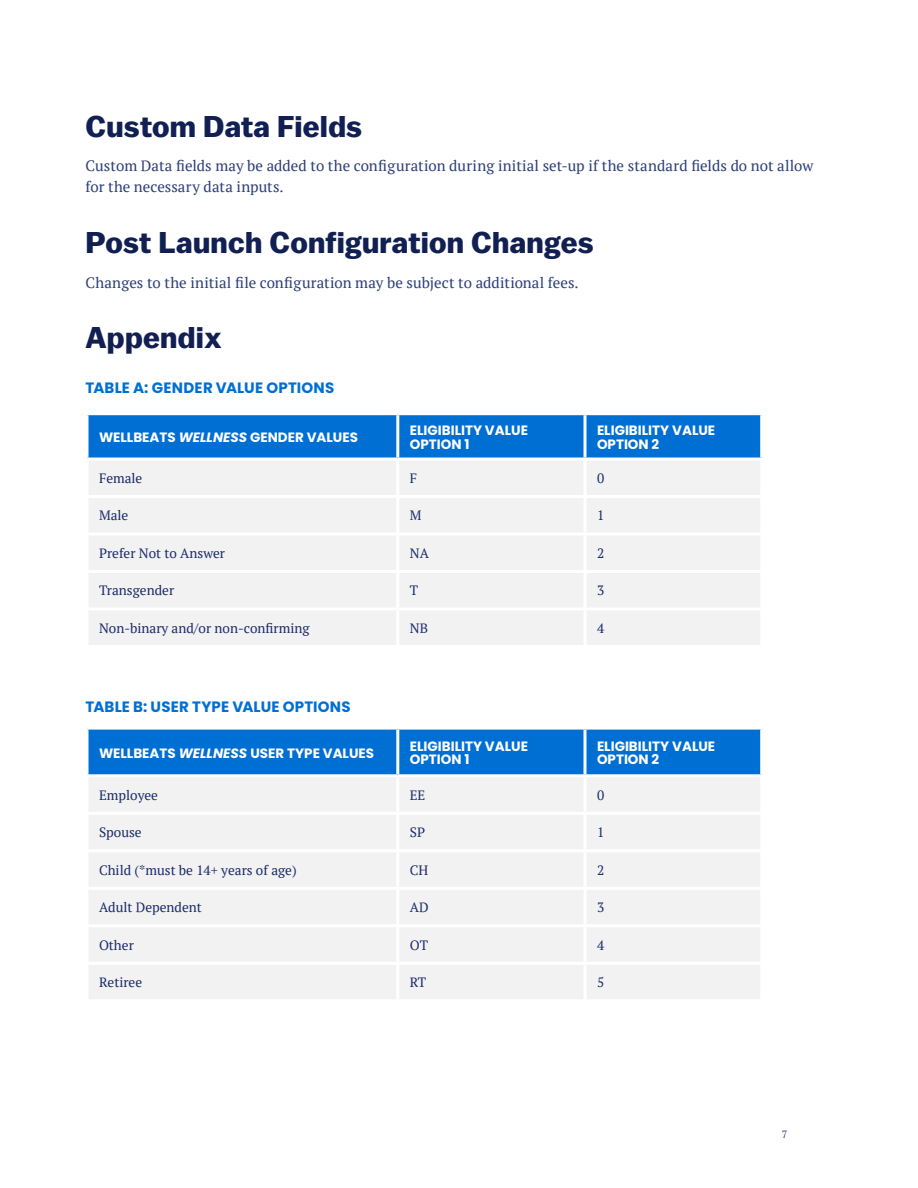
<style>
.page{position:relative;width:918px;height:1188px;background:#fff}
.page>*{position:absolute;margin:0;border:0;box-sizing:border-box;transform-origin:0 0}
.t1{font:700 30px "Balto";letter-spacing:.01em;color:#111f53}
.t2{font:15px/21px "PT Serif";letter-spacing:.005em;color:#2c3e78}
.t3{font:700 15px "Poppins";letter-spacing:.015em;color:#006fd3}
.t4{font:13.5px "PT Serif";color:#1a2b69}
.t5{font:700 13.5px/13.5px "Poppins";color:#fff}
.t6{font:10.5px "PT Serif";color:#2c3e78}
.s1{font-style:italic}
</style>
<div class="page">
<div style="left:88px;top:415px;width:672px;height:43px;background:#006fd3"></div>
<div style="left:89px;top:461px;width:671px;height:184px;background:#f2f2f2"></div>
<hr style="left:86px;top:495px;width:312px;height:3px;background:#fff">
<hr style="left:86px;top:532px;width:312px;height:4px;background:#fff">
<hr style="left:86px;top:570px;width:312px;height:3px;background:#fff">
<hr style="left:86px;top:608px;width:312px;height:2px;background:#fff">
<hr style="left:396px;top:460px;width:3px;height:35px;background:#fff">
<hr style="left:584px;top:460px;width:2px;height:35px;background:#fff">
<hr style="left:398px;top:495px;width:187px;height:3px;background:#fff">
<hr style="left:396px;top:498px;width:3px;height:34px;background:#fff">
<hr style="left:585px;top:495px;width:178px;height:3px;background:#fff">
<hr style="left:584px;top:498px;width:2px;height:34px;background:#fff">
<hr style="left:398px;top:532px;width:187px;height:4px;background:#fff">
<hr style="left:396px;top:536px;width:3px;height:34px;background:#fff">
<hr style="left:585px;top:532px;width:178px;height:4px;background:#fff">
<hr style="left:584px;top:536px;width:2px;height:34px;background:#fff">
<hr style="left:398px;top:570px;width:187px;height:3px;background:#fff">
<hr style="left:396px;top:573px;width:3px;height:35px;background:#fff">
<hr style="left:585px;top:570px;width:178px;height:3px;background:#fff">
<hr style="left:584px;top:573px;width:2px;height:35px;background:#fff">
<hr style="left:398px;top:608px;width:187px;height:2px;background:#fff">
<hr style="left:396px;top:610px;width:3px;height:35px;background:#fff">
<hr style="left:585px;top:608px;width:178px;height:2px;background:#fff">
<hr style="left:584px;top:610px;width:2px;height:35px;background:#fff">
<hr style="left:396px;top:415px;width:3px;height:43px;background:#fff">
<hr style="left:584px;top:415px;width:2px;height:43px;background:#fff">
<div style="left:88px;top:730px;width:672px;height:44px;background:#006fd3"></div>
<div style="left:89px;top:778px;width:671px;height:221px;background:#f2f2f2"></div>
<hr style="left:86px;top:812px;width:312px;height:3px;background:#fff">
<hr style="left:86px;top:849px;width:312px;height:3px;background:#fff">
<hr style="left:86px;top:887px;width:312px;height:3px;background:#fff">
<hr style="left:86px;top:924px;width:312px;height:3px;background:#fff">
<hr style="left:86px;top:962px;width:312px;height:3px;background:#fff">
<hr style="left:396px;top:777px;width:3px;height:35px;background:#fff">
<hr style="left:584px;top:777px;width:2px;height:35px;background:#fff">
<hr style="left:398px;top:812px;width:187px;height:3px;background:#fff">
<hr style="left:396px;top:815px;width:3px;height:34px;background:#fff">
<hr style="left:585px;top:812px;width:178px;height:3px;background:#fff">
<hr style="left:584px;top:815px;width:2px;height:34px;background:#fff">
<hr style="left:398px;top:849px;width:187px;height:3px;background:#fff">
<hr style="left:396px;top:852px;width:3px;height:35px;background:#fff">
<hr style="left:585px;top:849px;width:178px;height:3px;background:#fff">
<hr style="left:584px;top:852px;width:2px;height:35px;background:#fff">
<hr style="left:398px;top:887px;width:187px;height:3px;background:#fff">
<hr style="left:396px;top:890px;width:3px;height:34px;background:#fff">
<hr style="left:585px;top:887px;width:178px;height:3px;background:#fff">
<hr style="left:584px;top:890px;width:2px;height:34px;background:#fff">
<hr style="left:398px;top:924px;width:187px;height:3px;background:#fff">
<hr style="left:396px;top:927px;width:3px;height:35px;background:#fff">
<hr style="left:585px;top:924px;width:178px;height:3px;background:#fff">
<hr style="left:584px;top:927px;width:2px;height:35px;background:#fff">
<hr style="left:398px;top:962px;width:187px;height:3px;background:#fff">
<hr style="left:396px;top:965px;width:3px;height:34px;background:#fff">
<hr style="left:585px;top:962px;width:178px;height:3px;background:#fff">
<hr style="left:584px;top:965px;width:2px;height:34px;background:#fff">
<hr style="left:396px;top:730px;width:3px;height:44px;background:#fff">
<hr style="left:584px;top:730px;width:2px;height:44px;background:#fff">
<h1 class="t1" style="left:86px;top:108px;width:278px">Custom Data Fields</h1>
<p class="t2" style="left:86px;top:155px;width:729px">Custom Data fields may be added to the configuration during initial set-up if the standard fields do not allow for the necessary data inputs.</p>
<h1 class="t1" style="left:86px;top:225px;width:510px">Post Launch Configuration Changes</h1>
<p class="t2" style="left:86px;top:272px;width:495px">Changes to the initial file configuration may be subject to additional fees.</p>
<h1 class="t1" style="left:86px;top:320px;width:138px">Appendix</h1>
<p class="t3" style="left:86px;top:380px;width:250px">TABLE A: GENDER VALUE OPTIONS</p>
<p class="t5" style="left:99px;top:431px;width:261px">WELLBEATS <span class="s1">WELLNESS</span> GENDER VALUES</p>
<p class="t5" style="left:410px;top:424px;width:120px">ELIGIBILITY VALUE<br>OPTION 1</p>
<p class="t5" style="left:597px;top:424px;width:120px">ELIGIBILITY VALUE<br>OPTION 2</p>
<p class="t4" style="left:99px;top:469px;width:45px">Female</p>
<p class="t4" style="left:410px;top:469px;width:9px">F</p>
<p class="t4" style="left:597px;top:469px;width:9px">0</p>
<p class="t4" style="left:99px;top:507px;width:31px">Male</p>
<p class="t4" style="left:410px;top:507px;width:13px">M</p>
<p class="t4" style="left:597px;top:507px;width:9px">1</p>
<p class="t4" style="left:99px;top:544px;width:128px">Prefer Not to Answer</p>
<p class="t4" style="left:410px;top:544px;width:21px">NA</p>
<p class="t4" style="left:597px;top:544px;width:9px">2</p>
<p class="t4" style="left:99px;top:582px;width:77px">Transgender</p>
<p class="t4" style="left:410px;top:582px;width:10px">T</p>
<p class="t4" style="left:597px;top:582px;width:9px">3</p>
<p class="t4" style="left:99px;top:619px;width:212px">Non-binary and/or non-confirming</p>
<p class="t4" style="left:410px;top:619px;width:20px">NB</p>
<p class="t4" style="left:597px;top:619px;width:9px">4</p>
<p class="t3" style="left:86px;top:698px;width:267px">TABLE B: USER TYPE VALUE OPTIONS</p>
<p class="t5" style="left:99px;top:746px;width:277px">WELLBEATS <span class="s1">WELLNESS</span> USER TYPE VALUES</p>
<p class="t5" style="left:410px;top:739px;width:120px">ELIGIBILITY VALUE<br>OPTION 1</p>
<p class="t5" style="left:597px;top:739px;width:120px">ELIGIBILITY VALUE<br>OPTION 2</p>
<p class="t4" style="left:99px;top:786px;width:61px">Employee</p>
<p class="t4" style="left:410px;top:786px;width:17px">EE</p>
<p class="t4" style="left:597px;top:786px;width:9px">0</p>
<p class="t4" style="left:99px;top:824px;width:44px">Spouse</p>
<p class="t4" style="left:410px;top:824px;width:17px">SP</p>
<p class="t4" style="left:597px;top:824px;width:9px">1</p>
<p class="t4" style="left:99px;top:861px;width:199px">Child (*must be 14+ years of age)</p>
<p class="t4" style="left:410px;top:861px;width:20px">CH</p>
<p class="t4" style="left:597px;top:861px;width:9px">2</p>
<p class="t4" style="left:99px;top:899px;width:104px">Adult Dependent</p>
<p class="t4" style="left:410px;top:899px;width:20px">AD</p>
<p class="t4" style="left:597px;top:899px;width:9px">3</p>
<p class="t4" style="left:99px;top:936px;width:36px">Other</p>
<p class="t4" style="left:410px;top:936px;width:20px">OT</p>
<p class="t4" style="left:597px;top:936px;width:9px">4</p>
<p class="t4" style="left:99px;top:974px;width:45px">Retiree</p>
<p class="t4" style="left:410px;top:974px;width:18px">RT</p>
<p class="t4" style="left:597px;top:974px;width:9px">5</p>
<p class="t6" style="left:782px;top:1128px;width:7px">7</p>
</div>
